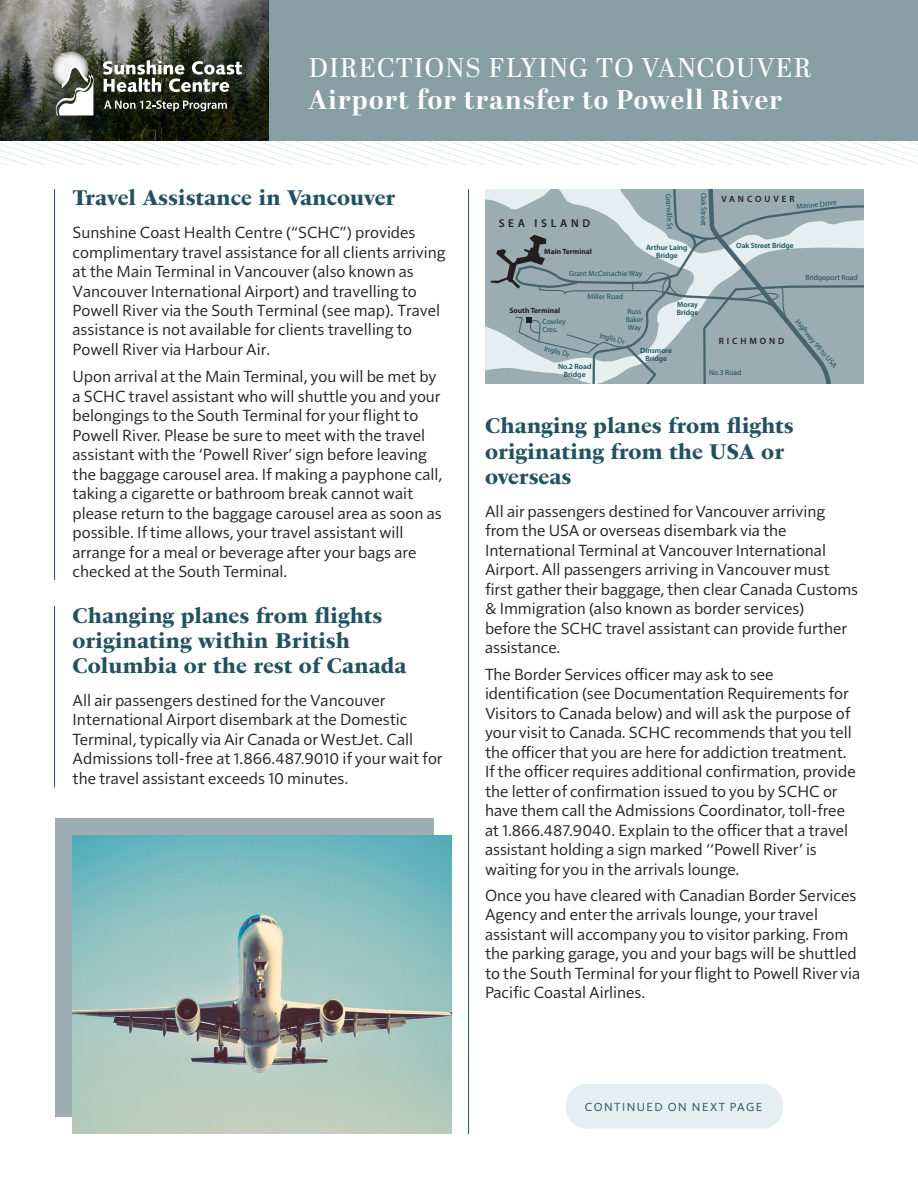
<style>
.page{position:relative;width:918px;height:1188px;background:#fff}
.page>*{position:absolute;margin:0;border:0;box-sizing:border-box;transform-origin:0 0}
.t1{font:700 27px "Abril Display";letter-spacing:.05em;color:#fff}
.t2{font:27px "Abril Display";letter-spacing:.05em;color:#fff}
.Header_1{font:800 21px/25.2px "PS Fournier Std";color:#22515f}
.t3{font:16.5px/19.5px "Solitaire MVB Pro";color:#231f20}
.t4{font:12px "Solitaire MVB Pro";letter-spacing:.12em;color:#22515f}
.t5{font:600 11.4px "Myriad Pro";letter-spacing:.32em;color:#231f20}
.t6{font:600 9.15px "Myriad Pro";letter-spacing:.32em;color:#231f20}
.t7{font:7.65px/8.4px "Myriad Pro";color:#1c4c5a}
.t8{font:600 7.65px/8.4px "Myriad Pro";color:#1c4c5a;text-align:center}
.t9{font:700 7.65px "Myriad Pro";color:#231f20}
</style>
<div class="page">
<svg style="left:0;top:159px;width:918px;height:5px"></svg>
<svg style="left:0;top:153px;width:918px;height:6px"></svg>
<svg style="left:0;top:147px;width:918px;height:6px"></svg>
<svg style="left:0;top:141px;width:918px;height:6px"></svg>
<div style="left:268px;top:0;width:650px;height:141px;background:#889ea5"></div>
<img style="left:0;top:0;width:268px;height:141px">
<svg style="left:53px;top:52px;width:43px;height:64px"></svg>
<svg style="left:103px;top:60px;width:139px;height:32px"></svg>
<svg style="left:104px;top:100px;width:123px;height:11px"></svg>
<div style="left:55px;top:819px;width:379px;height:298px;background:#9caeb4"></div>
<hr style="left:54px;top:189px;width:1px;height:391px;background:#22515f">
<hr style="left:54px;top:606px;width:1px;height:181px;background:#22515f">
<hr style="left:468px;top:189px;width:1px;height:945px;background:#22515f">
<div style="left:566px;top:1084px;width:217px;height:45px;background:#e5eef0;border-radius:20px"></div>
<img style="left:72px;top:836px;width:379px;height:298px">
<svg style="left:485px;top:189px;width:379px;height:195px;background:#a2b3b8"></svg>
<p class="t2" style="left:309px;top:49px;width:504px">DIRECTIONS FLYING TO VANCOUVER</p>
<p class="t1" style="left:309px;top:81px;width:475px">Airport for transfer to Powell River</p>
<p class="Header_1" style="left:73px;top:185px;width:324px">Travel Assistance in Vancouver</p>
<p class="t3" style="left:73px;top:222px;width:375px">Sunshine Coast Health Centre (“SCHC”) provides complimentary travel assistance for all clients arriving at the Main Terminal in Vancouver (also known as Vancouver International Airport) and travelling to Powell River via the South Terminal (see map). Travel assistance is not available for clients travelling to Powell River via Harbour Air.</p>
<p class="t3" style="left:73px;top:366px;width:371px">Upon arrival at the Main Terminal, you will be met by a SCHC travel assistant who will shuttle you and your belongings to the South Terminal for your flight to Powell River. Please be sure to meet with the travel assistant with the ‘Powell River’ sign before leaving the baggage carousel area. If making a payphone call, taking a cigarette or bathroom break cannot wait please return to the baggage carousel area as soon as possible. If time allows, your travel assistant will arrange for a meal or beverage after your bags are checked at the South Terminal.</p>
<p class="Header_1" style="left:73px;top:602px;width:335px">Changing planes from flights originating within British<br>Columbia or the rest of Canada</p>
<p class="t3" style="left:73px;top:689px;width:372px">All air passengers destined for the Vancouver International Airport disembark at the Domestic Terminal, typically via Air Canada or WestJet. Call Admissions toll-free at 1.866.487.9010 if your wait for the travel assistant exceeds 10 minutes.</p>
<p class="t5" style="left:499px;top:216px;width:93px">SEA ISLAND</p>
<p class="t9" style="left:544px;top:247px;width:49px">Main Terminal</p>
<p class="t7" style="left:673px;top:193px;width:37px;rotate:87deg">Granville St</p>
<p class="t8" style="left:646px;top:243px;width:43px">Arthur Laing<br>Bridge</p>
<p class="t7" style="left:569px;top:269px;width:75px">Grant McConachie Way</p>
<p class="t7" style="left:587px;top:292px;width:37px">Miller Road</p>
<p class="t7" style="left:708px;top:193px;width:34px;rotate:90deg">Oak Street</p>
<p class="t6" style="left:721px;top:193px;width:75px">VANCOUVER</p>
<p class="t7" style="left:796px;top:202px;width:42px;rotate:-6deg">Marine Drive</p>
<p class="t8" style="left:736px;top:241px;width:59px">Oak Street Bridge</p>
<p class="t7" style="left:806px;top:273px;width:54px">Bridgeport Road</p>
<p class="t9" style="left:509px;top:306px;width:52px">South Terminal</p>
<p class="t7" style="left:543px;top:318px;width:25px;line-height:7.5px">Cowley<br>Cres.</p>
<p class="t7" style="left:546px;top:344px;width:28px;rotate:15deg">Inglis Dr</p>
<p class="t8" style="left:558px;top:362px;width:35px">No.2 Road<br>Bridge</p>
<p class="t7" style="left:626px;top:307px;width:19px">Russ<br>Baker<br>Way</p>
<p class="t7" style="left:601px;top:331px;width:28px;rotate:15deg">Inglis Dr</p>
<p class="t8" style="left:677px;top:300px;width:23px;text-align:left">Moray<br>Bridge</p>
<p class="t8" style="left:640px;top:346px;width:33px">Dinsmore<br>Bridge</p>
<p class="t6" style="left:719px;top:335px;width:67px">RICHMOND</p>
<p class="t7" style="left:709px;top:368px;width:34px">No.3 Road</p>
<p class="t7" style="left:800px;top:318px;width:62px;rotate:50deg">Highway 99 to USA</p>
<p class="Header_1" style="left:485px;top:413px;width:310px">Changing planes from flights originating from the USA or overseas</p>
<p class="t3" style="left:485px;top:500px;width:375px">All air passengers destined for Vancouver arriving from the USA or overseas disembark via the International Terminal at Vancouver International Airport. All passengers arriving in Vancouver must first gather their baggage, then clear Canada Customs &amp; Immigration (also known as border services)<br>before the SCHC travel assistant can provide further assistance.</p>
<p class="t3" style="left:485px;top:663px;width:372px">The Border Services officer may ask to see identification (see Documentation Requirements for Visitors to Canada below) and will ask the purpose of your visit to Canada. SCHC recommends that you tell the officer that you are here for addiction treatment.<br>If the officer requires additional confirmation, provide the letter of confirmation issued to you by SCHC or have them call the Admissions Coordinator, toll-free at 1.866.487.9040. Explain to the officer that a travel assistant holding a sign marked ‘‘Powell River’ is waiting for you in the arrivals lounge.</p>
<p class="t3" style="left:485px;top:884px;width:377px">Once you have cleared with Canadian Border Services Agency and enter the arrivals lounge, your travel assistant will accompany you to visitor parking. From the parking garage, you and your bags will be shuttled to the South Terminal for your flight to Powell River via Pacific Coastal Airlines.</p>
<p class="t4" style="left:585px;top:1099px;width:179px">CONTINUED ON NEXT PAGE</p>
</div>
